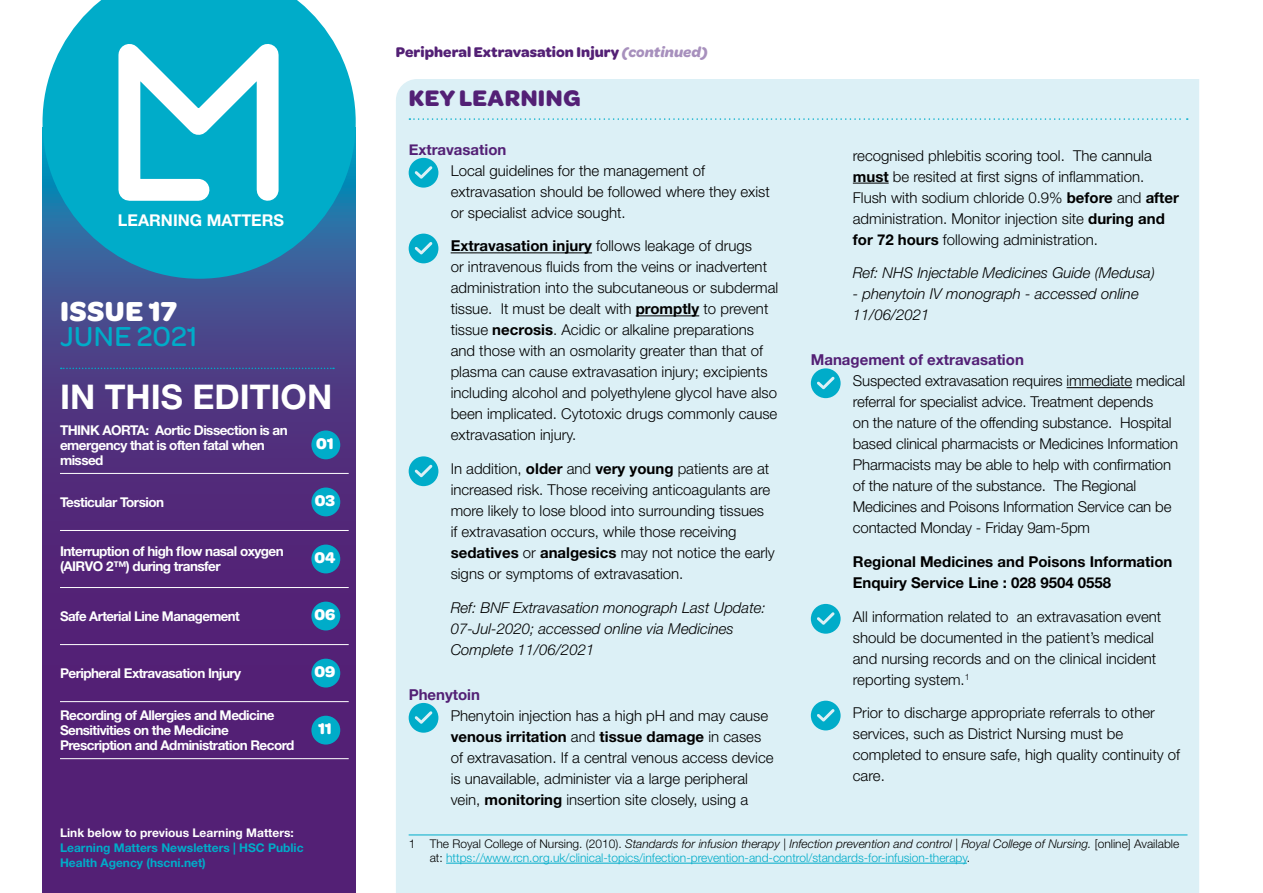
<style>
.page{position:relative;width:1263px;height:893px;background:#fff}
.page>*{position:absolute;margin:0;border:0;box-sizing:border-box;transform-origin:0 0}
.t1{font:700 34.05px "Helvetica Neue LT Std";color:#fff}
.t2{font:500 29.25px "Omnes";letter-spacing:.01em;color:#00acc9}
.t3{font:700 29.25px "Omnes";letter-spacing:.02em;color:#fff}
.H2_Key_Learning_Head{font:700 24px "Omnes";letter-spacing:.02em;color:#532075}
.P_text_for_right_han{font:700 16.5px "Omnes";color:#fff}
.t4{font:700 16.2px "Helvetica Neue LT Std";color:#fff}
.P_Body_text{font:300 15px/21px "Helvetica Neue LT Std";color:#000}
.P_Body_text-2{font:italic 300 15px/21px "Helvetica Neue LT Std";color:#000}
.P_Body_text-3{font:700 15px/21px "Helvetica Neue LT Std";color:#000}
.H2_Subhead{font:700 15px "Helvetica Neue";color:#532075}
.H2_Article_heading{font:700 15px "Omnes";color:#532075}
.t5{font:700 13.5px/15px "Helvetica Neue LT Std";letter-spacing:-.04em;color:#fff}
.t6{font:300 12px/13.5px "Helvetica Neue LT Std";color:#00acc9}
.t7{font:700 12px/15px "Helvetica Neue LT Std";color:#00acc9}
.t8{font:700 12px "Helvetica Neue LT Std";color:#fff}
.s1{font-style:italic;color:#a790bd}
.s2{font-weight:700}
.s3{color:#000}
.s4{font-style:italic;color:#000}
</style>
<div class="page">
<svg style="left:43px;top:279px;width:313px;height:614px;background:#502b7b"></svg>
<svg style="left:43px;top:0;width:313px;height:279px;background:#21a5c5"></svg>
<svg style="left:108px;top:2px;width:181px;height:210px"></svg>
<svg style="left:61px;top:368px;width:273px;height:1px"></svg>
<hr style="left:60px;top:473px;width:243px;height:1px;background:#fff">
<hr style="left:303px;top:473px;width:46px;height:1px;background:#fff">
<hr style="left:60px;top:530px;width:243px;height:1px;background:#fff">
<hr style="left:303px;top:530px;width:46px;height:1px;background:#fff">
<hr style="left:60px;top:587px;width:243px;height:1px;background:#fff">
<hr style="left:303px;top:587px;width:46px;height:1px;background:#fff">
<hr style="left:60px;top:644px;width:243px;height:1px;background:#fff">
<hr style="left:303px;top:644px;width:46px;height:1px;background:#fff">
<hr style="left:60px;top:701px;width:243px;height:1px;background:#fff">
<hr style="left:303px;top:701px;width:46px;height:1px;background:#fff">
<hr style="left:60px;top:758px;width:243px;height:1px;background:#fff">
<hr style="left:303px;top:758px;width:46px;height:1px;background:#fff">
<div style="left:311px;top:430px;width:29px;height:29px;background:#00acc9;border-radius:50%"></div>
<div style="left:311px;top:487px;width:29px;height:29px;background:#00acc9;border-radius:50%"></div>
<div style="left:311px;top:545px;width:29px;height:28px;background:#00acc9;border-radius:50%"></div>
<div style="left:311px;top:602px;width:29px;height:28px;background:#00acc9;border-radius:50%"></div>
<div style="left:311px;top:659px;width:29px;height:28px;background:#00acc9;border-radius:50%"></div>
<div style="left:311px;top:716px;width:29px;height:29px;background:#00acc9;border-radius:50%"></div>
<div style="left:396px;top:79px;width:803px;height:814px;background:#dcf0f6"></div>
<svg style="left:409px;top:118px;width:779px;height:2px;background:#b3e3ed"></svg>
<hr style="left:409px;top:834px;width:778px;height:1px;background:#00acc9">
<hr style="left:446px;top:863px;width:521px;height:1px;background:#00acc9">
<hr style="left:451px;top:252px;width:141px;height:1px;background:#000">
<hr style="left:636px;top:315px;width:63px;height:1px;background:#000">
<svg style="left:409px;top:158px;width:29px;height:30px"></svg>
<svg style="left:409px;top:234px;width:29px;height:29px"></svg>
<svg style="left:409px;top:456px;width:29px;height:30px"></svg>
<svg style="left:409px;top:703px;width:29px;height:30px"></svg>
<hr style="left:853px;top:183px;width:36px;height:1px;background:#000">
<hr style="left:1066px;top:387px;width:66px;height:1px;background:#000">
<svg style="left:811px;top:368px;width:30px;height:30px"></svg>
<svg style="left:811px;top:604px;width:30px;height:30px"></svg>
<svg style="left:811px;top:701px;width:30px;height:29px"></svg>
<p class="t4" style="left:118px;top:210px;width:168px">LEARNING MATTERS</p>
<h2 class="t3" style="left:60px;top:290px;width:119px">ISSUE 17</h2>
<h2 class="t2" style="left:60px;top:316px;width:139px">JUNE 2021</h2>
<h1 class="t1" style="left:60px;top:376px;width:274px">IN THIS EDITION</h1>
<p class="t5" style="left:60px;top:422px;width:229px">THINK AORTA: Aortic Dissection is an emergency that is often fatal when missed</p>
<p class="P_text_for_right_han" style="left:316px;top:432px;width:19px">01</p>
<p class="t5" style="left:60px;top:494px;width:106px">Testicular Torsion</p>
<p class="P_text_for_right_han" style="left:315px;top:489px;width:22px">03</p>
<p class="t5" style="left:60px;top:544px;width:225px">Interruption of high flow nasal oxygen (AIRVO 2™) during transfer</p>
<p class="P_text_for_right_han" style="left:314px;top:546px;width:23px">04</p>
<p class="t5" style="left:60px;top:608px;width:181px">Safe Arterial Line Management</p>
<p class="P_text_for_right_han" style="left:314px;top:603px;width:22px">06</p>
<p class="t5" style="left:60px;top:665px;width:183px">Peripheral Extravasation Injury</p>
<p class="P_text_for_right_han" style="left:314px;top:660px;width:22px">09</p>
<p class="t5" style="left:60px;top:707px;width:236px">Recording of Allergies and Medicine<br>Sensitivities on the Medicine<br>Prescription and Administration Record</p>
<p class="P_text_for_right_han" style="left:318px;top:717px;width:15px">11</p>
<p class="t8" style="left:60px;top:825px;width:235px">Link below to previous Learning Matters:</p>
<p class="t7" style="left:60px;top:840px;width:245px">Learning Matters Newsletters | HSC Public<br>Health Agency (hscni.net)</p>
<p class="H2_Article_heading" style="left:396px;top:41px;width:313px">Peripheral Extravasation Injury <span class="s1">(continued)</span></p>
<p class="H2_Key_Learning_Head" style="left:409px;top:81px;width:173px">KEY LEARNING</p>
<p class="H2_Subhead" style="left:409px;top:137px;width:99px">Extravasation</p>
<p class="P_Body_text" style="left:451px;top:159px;width:321px">Local guidelines for the management of extravasation should be followed where they exist or specialist advice sought.</p>
<p class="P_Body_text" style="left:451px;top:235px;width:329px"><span class="s2">Extravasation injury</span> follows leakage of drugs<br>or intravenous fluids from the veins or inadvertent administration into the subcutaneous or subdermal tissue. It must be dealt with <span class="s2">promptly</span> to prevent tissue <span class="s2">necrosis</span>. Acidic or alkaline preparations and those with an osmolarity greater than that of plasma can cause extravasation injury; excipients including alcohol and polyethylene glycol have also been implicated. Cytotoxic drugs commonly cause extravasation injury.</p>
<p class="P_Body_text" style="left:451px;top:458px;width:326px">In addition, <span class="s2">older</span> and <span class="s2">very young</span> patients are at increased risk. Those receiving anticoagulants are more likely to lose blood into surrounding tissues<br>if extravasation occurs, while those receiving <span class="s2">sedatives</span> or <span class="s2">analgesics</span> may not notice the early signs or symptoms of extravasation.</p>
<p class="P_Body_text-2" style="left:451px;top:597px;width:317px">Ref: BNF Extravasation monograph Last Update:<br>07-Jul-2020; accessed online via Medicines<br>Complete 11/06/2021</p>
<p class="H2_Subhead" style="left:409px;top:683px;width:73px">Phenytoin</p>
<p class="P_Body_text" style="left:451px;top:704px;width:324px">Phenytoin injection has a high pH and may cause <span class="s2">venous irritation</span> and <span class="s2">tissue damage</span> in cases of extravasation. If a central venous access device is unavailable, administer via a large peripheral vein, <span class="s2">monitoring</span> insertion site closely, using a</p>
<p class="P_Body_text" style="left:853px;top:144px;width:328px">recognised phlebitis scoring tool. The cannula <span class="s2">must</span> be resited at first signs of inflammation.<br>Flush with sodium chloride 0.9% <span class="s2">before</span> and <span class="s2">after </span>administration. Monitor injection site <span class="s2">during and for 72 hours</span> following administration.</p>
<p class="P_Body_text-2" style="left:853px;top:262px;width:304px">Ref: NHS Injectable Medicines Guide (Medusa)</p>
<p class="P_Body_text-2" style="left:853px;top:283px;width:287px">- phenytoin IV monograph - accessed online<br>11/06/2021</p>
<p class="H2_Subhead" style="left:811px;top:348px;width:215px">Management of extravasation</p>
<p class="P_Body_text" style="left:853px;top:370px;width:334px">Suspected extravasation requires immediate medical referral for specialist advice. Treatment depends<br>on the nature of the offending substance. Hospital based clinical pharmacists or Medicines Information Pharmacists may be able to help with confirmation of the nature of the substance. The Regional Medicines and Poisons Information Service can be contacted Monday - Friday 9am-5pm</p>
<p class="P_Body_text-3" style="left:853px;top:551px;width:321px">Regional Medicines and Poisons Information<br>Enquiry Service Line : 028 9504 0558</p>
<p class="P_Body_text" style="left:853px;top:605px;width:310px">All information related to an extravasation event should be documented in the patient’s medical and nursing records and on the clinical incident reporting system.<sup>1</sup></p>
<p class="P_Body_text" style="left:853px;top:702px;width:329px">Prior to discharge appropriate referrals to other services, such as District Nursing must be completed to ensure safe, high quality continuity of care.</p>
<p class="t6" style="left:430px;top:837px;width:751px;text-indent:-21px"><span class="s3">1 The Royal College of Nursing. (2010).</span> <span class="s4">Standards for infusion therapy | Infection prevention and control | Royal College of Nursing.</span> <span class="s3">[online] Available at:</span> https://www.rcn.org.uk/clinical-topics/infection-prevention-and-control/standards-for-infusion-therapy<span class="s3">.</span></p>
</div>
